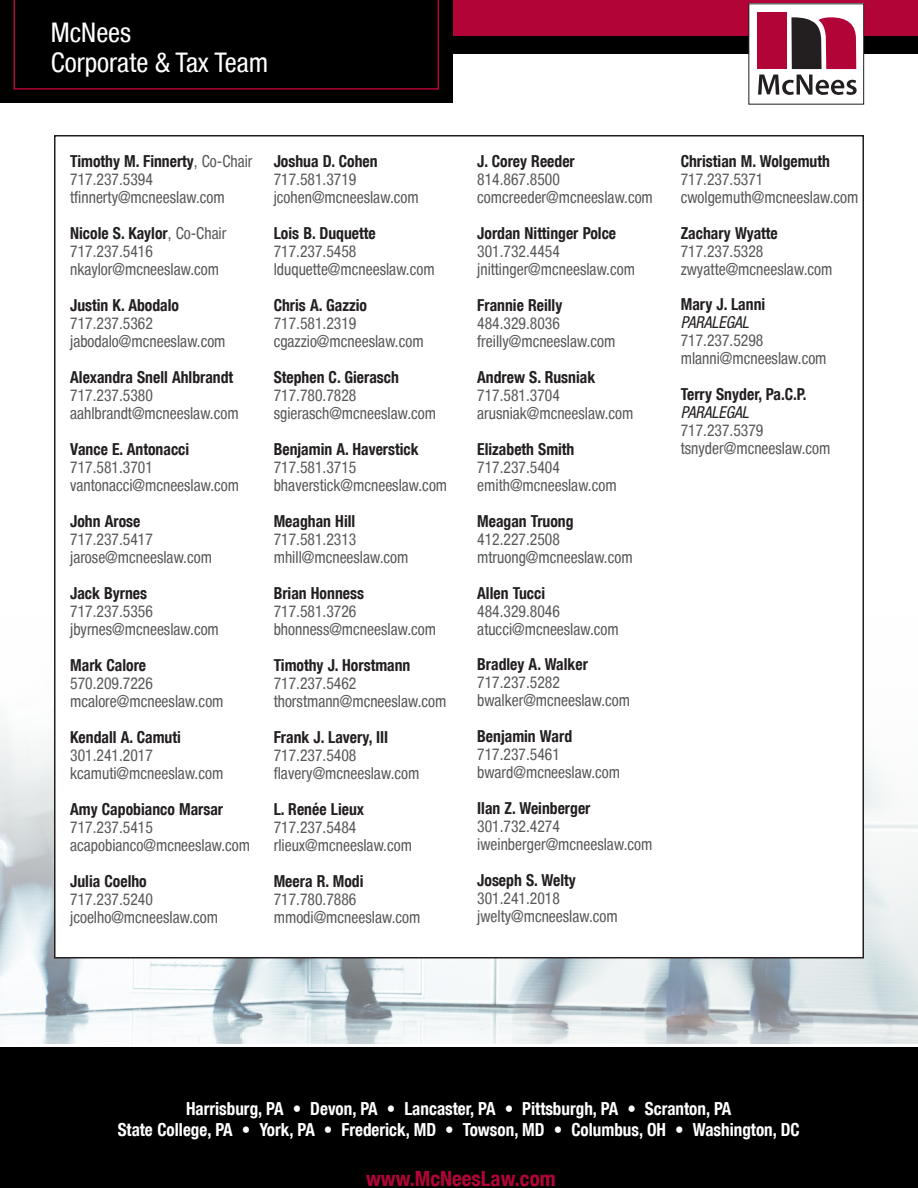
<style>
.page{position:relative;width:918px;height:1188px;background:#fff}
.page>*{position:absolute;margin:0;border:0;box-sizing:border-box;transform-origin:0 0}
.t1{font:condensed 27px/30px "Helvetica Neue Condensed";color:#fff}
.t2{font:700 condensed 21px "Helvetica Neue Condensed";color:#b30437}
.PG_List{font:700 condensed 18px/21px "Helvetica Neue Condensed";color:#fff;text-align:center;scale:.95 1}
.PG_List-2{font:condensed 16.5px/18px "Helvetica Neue Condensed";color:#57585a;scale:.95 1}
.s1{font-weight:700;color:#231f20}
.s2{font-family:"Helvetica Neue";font-style:italic;color:#231f20}
</style>
<div class="page">
<img style="left:0;top:728px;width:918px;height:316px">
<div style="left:0;top:0;width:918px;height:53px;background:#b30437"></div>
<div style="left:0;top:37px;width:918px;height:17px;background:#000001"></div>
<div style="left:0;top:0;width:453px;height:103px;background:#000001"></div>
<svg style="left:14px;top:0;width:425px;height:90px"></svg>
<div style="left:0;top:1047px;width:918px;height:141px;background:#000001"></div>
<div style="left:749px;top:4px;width:115px;height:100px;background:#fff"></div>
<svg style="left:758px;top:75px;width:99px;height:20px"></svg>
<div style="left:757px;top:12px;width:30px;height:57px;background:#b30437"></div>
<svg style="left:791px;top:17px;width:65px;height:52px;background:#7f3047"></svg>
<div style="left:55px;top:136px;width:808px;height:822px;background:#fff"></div>
<p class="t1" style="left:51px;top:17px;width:219px">McNees<br>Corporate &amp; Tax Team</p>
<p class="PG_List-2" style="left:70px;top:152px;width:193px"><span class="s1">Timothy M. Finnerty</span>, Co-Chair<br>717.237.5394 tfinnerty@mcneeslaw.com</p>
<p class="PG_List-2" style="left:70px;top:224px;width:166px"><span class="s1">Nicole S. Kaylor</span>, Co-Chair<br>717.237.5416 nkaylor@mcneeslaw.com</p>
<p class="PG_List-2" style="left:70px;top:296px;width:165px"><span class="s1">Justin K. Abodalo<br></span>717.237.5362 jabodalo@mcneeslaw.com</p>
<p class="PG_List-2" style="left:70px;top:368px;width:179px"><span class="s1">Alexandra Snell Ahlbrandt<br></span>717.237.5380 aahlbrandt@mcneeslaw.com</p>
<p class="PG_List-2" style="left:70px;top:440px;width:179px"><span class="s1">Vance E. Antonacci<br></span>717.581.3701 vantonacci@mcneeslaw.com</p>
<p class="PG_List-2" style="left:70px;top:512px;width:151px"><span class="s1">John Arose<br></span>717.237.5417 jarose@mcneeslaw.com</p>
<p class="PG_List-2" style="left:70px;top:584px;width:158px"><span class="s1">Jack Byrnes<br></span>717.237.5356 jbyrnes@mcneeslaw.com</p>
<p class="PG_List-2" style="left:70px;top:656px;width:163px"><span class="s1">Mark Calore<br></span>570.209.7226 mcalore@mcneeslaw.com</p>
<p class="PG_List-2" style="left:70px;top:728px;width:163px"><span class="s1">Kendall A. Camuti<br></span>301.241.2017 kcamuti@mcneeslaw.com</p>
<p class="PG_List-2" style="left:70px;top:800px;width:191px"><span class="s1">Amy Capobianco Marsar<br></span>717.237.5415 acapobianco@mcneeslaw.com</p>
<p class="PG_List-2" style="left:70px;top:872px;width:157px"><span class="s1">Julia Coelho<br></span>717.237.5240 jcoelho@mcneeslaw.com</p>
<p class="PG_List-2" style="left:274px;top:152px;width:154px"><span class="s1">Joshua D. Cohen<br></span>717.581.3719 jcohen@mcneeslaw.com</p>
<p class="PG_List-2" style="left:274px;top:224px;width:171px"><span class="s1">Lois B. Duquette<br></span>717.237.5458 lduquette@mcneeslaw.com</p>
<p class="PG_List-2" style="left:274px;top:296px;width:159px"><span class="s1">Chris A. Gazzio<br></span>717.581.2319 cgazzio@mcneeslaw.com</p>
<p class="PG_List-2" style="left:274px;top:368px;width:172px"><span class="s1">Stephen C. Gierasch<br></span>717.780.7828 sgierasch@mcneeslaw.com</p>
<p class="PG_List-2" style="left:274px;top:440px;width:184px"><span class="s1">Benjamin A. Haverstick<br></span>717.581.3715 bhaverstick@mcneeslaw.com</p>
<p class="PG_List-2" style="left:274px;top:512px;width:143px"><span class="s1">Meaghan Hill<br></span>717.581.2313 mhill@mcneeslaw.com</p>
<p class="PG_List-2" style="left:274px;top:584px;width:172px"><span class="s1">Brian Honness<br></span>717.581.3726 bhonness@mcneeslaw.com</p>
<p class="PG_List-2" style="left:274px;top:656px;width:183px"><span class="s1">Timothy J. Horstmann<br></span>717.237.5462 thorstmann@mcneeslaw.com</p>
<p class="PG_List-2" style="left:274px;top:728px;width:155px"><span class="s1">Frank J. Lavery, III<br></span>717.237.5408 flavery@mcneeslaw.com</p>
<p class="PG_List-2" style="left:274px;top:800px;width:147px"><span class="s1">L. Renée Lieux<br></span>717.237.5484 rlieux@mcneeslaw.com</p>
<p class="PG_List-2" style="left:274px;top:872px;width:156px"><span class="s1">Meera R. Modi<br></span>717.780.7886 mmodi@mcneeslaw.com</p>
<p class="PG_List-2" style="left:477px;top:152px;width:186px"><span class="s1">J. Corey Reeder<br></span>814.867.8500 comcreeder@mcneeslaw.com</p>
<p class="PG_List-2" style="left:477px;top:224px;width:168px"><span class="s1">Jordan Nittinger Polce<br></span>301.732.4454 jnittinger@mcneeslaw.com</p>
<p class="PG_List-2" style="left:477px;top:296px;width:147px"><span class="s1">Frannie Reilly<br></span>484.329.8036 freilly@mcneeslaw.com</p>
<p class="PG_List-2" style="left:477px;top:368px;width:166px"><span class="s1">Andrew S. Rusniak<br></span>717.581.3704 arusniak@mcneeslaw.com</p>
<p class="PG_List-2" style="left:477px;top:440px;width:148px"><span class="s1">Elizabeth Smith<br></span>717.237.5404 emith@mcneeslaw.com</p>
<p class="PG_List-2" style="left:477px;top:512px;width:165px"><span class="s1">Meagan Truong<br></span>412.227.2508 mtruong@mcneeslaw.com</p>
<p class="PG_List-2" style="left:477px;top:584px;width:151px"><span class="s1">Allen Tucci<br></span>484.329.8046 atucci@mcneeslaw.com</p>
<p class="PG_List-2" style="left:477px;top:655px;width:162px"><span class="s1">Bradley A. Walker<br></span>717.237.5282 bwalker@mcneeslaw.com</p>
<p class="PG_List-2" style="left:477px;top:727px;width:152px"><span class="s1">Benjamin Ward<br></span>717.237.5461 bward@mcneeslaw.com</p>
<p class="PG_List-2" style="left:477px;top:799px;width:186px"><span class="s1">Ilan Z. Weinberger<br></span>301.732.4274 iweinberger@mcneeslaw.com</p>
<p class="PG_List-2" style="left:477px;top:871px;width:150px"><span class="s1">Joseph S. Welty<br></span>301.241.2018 jwelty@mcneeslaw.com</p>
<p class="PG_List-2" style="left:681px;top:152px;width:189px"><span class="s1">Christian M. Wolgemuth<br></span>717.237.5371 cwolgemuth@mcneeslaw.com</p>
<p class="PG_List-2" style="left:681px;top:224px;width:161px"><span class="s1">Zachary Wyatte<br></span>717.237.5328 zwyatte@mcneeslaw.com</p>
<p class="PG_List-2" style="left:681px;top:295px;width:155px"><span class="s1">Mary J. Lanni<br></span><span class="s2">PARALEGAL<br></span>717.237.5298 mlanni@mcneeslaw.com</p>
<p class="PG_List-2" style="left:681px;top:385px;width:159px"><span class="s1">Terry Snyder, Pa.C.P.<br></span><span class="s2">PARALEGAL<br></span>717.237.5379 tsnyder@mcneeslaw.com</p>
<p class="PG_List" style="left:118px;top:1098px;width:719px">Harrisburg, PA • Devon, PA • Lancaster, PA • Pittsburgh, PA • Scranton, PA<br>State College, PA • York, PA • Frederick, MD • Towson, MD • Columbus, OH • Washington, DC</p>
<p class="t2" style="left:366px;top:1166px;width:191px">www.McNeesLaw.com</p>
</div>
